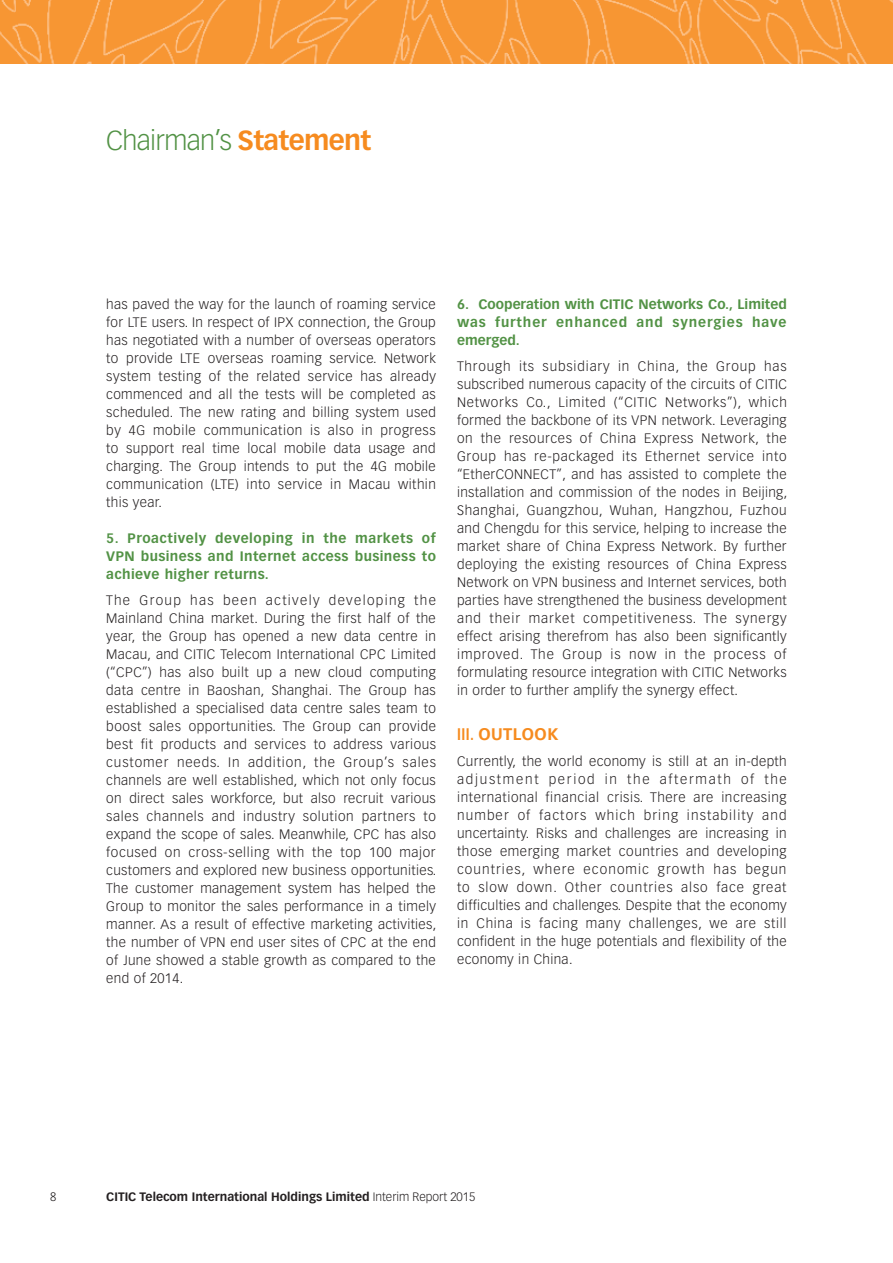
<style>
.page{position:relative;width:893px;height:1263px;background:#fff}
.page>*{position:absolute;margin:0;border:0;box-sizing:border-box;transform-origin:0 0}
.t1{font:300 27px "Vectora LT Std";letter-spacing:-.025em;color:#529245}
.t2{font:700 16.5px "Vectora LT Std";letter-spacing:.03em;color:#f68b1f;scale:.8 1}
.t3{font:300 13.5px/18px "Vectora LT Std";letter-spacing:.025em;color:#231f20;text-align:justify}
.t4{font:700 13.5px/18px "Vectora LT Std";letter-spacing:.03em;color:#529245;text-align:justify}
.t5{font:700 12px "Vectora LT Std";color:#231f20}
.t6{font:300 12px "Vectora LT Std";color:#231f20}
.s1{font-weight:700;color:#f68b1f}
.s2{font-weight:300}
</style>
<div class="page">
<img style="left:0;top:0;width:893px;height:64px">
<h1 class="t1" style="left:106px;top:125px;width:267px">Chairman’s <span class="s1">Statement</span></h1>
<p class="t3" style="left:106px;top:295px;width:331px">has paved the way for the launch of roaming service for LTE users. In respect of IPX connection, the Group has negotiated with a number of overseas operators to provide LTE overseas roaming service. Network system testing of the related service has already commenced and all the tests will be completed as scheduled. The new rating and billing system used by 4G mobile communication is also in progress to support real time local mobile data usage and charging. The Group intends to put the 4G mobile communication (LTE) into service in Macau within this year.</p>
<p class="t4" style="left:106px;top:529px;width:331px">5. Proactively developing in the markets of VPN business and Internet access business to achieve higher returns.</p>
<p class="t3" style="left:106px;top:592px;width:332px">The Group has been actively developing the Mainland China market. During the first half of the year, the Group has opened a new data centre in Macau, and CITIC Telecom International CPC Limited (“CPC”) has also built up a new cloud computing data centre in Baoshan, Shanghai. The Group has established a specialised data centre sales team to boost sales opportunities. The Group can provide best fit products and services to address various customer needs. In addition, the Group’s sales channels are well established, which not only focus on direct sales workforce, but also recruit various sales channels and industry solution partners to expand the scope of sales. Meanwhile, CPC has also focused on cross-selling with the top 100 major customers and explored new business opportunities.<br>The customer management system has helped the Group to monitor the sales performance in a timely manner. As a result of effective marketing activities, the number of VPN end user sites of CPC at the end of June showed a stable growth as compared to the end of 2014.</p>
<p class="t4" style="left:457px;top:295px;width:331px">6. Cooperation with CITIC Networks Co., Limited was further enhanced and synergies have emerged.</p>
<p class="t3" style="left:457px;top:358px;width:332px">Through its subsidiary in China, the Group has subscribed numerous capacity of the circuits of CITIC Networks Co., Limited (“CITIC Networks”), which formed the backbone of its VPN network. Leveraging on the resources of China Express Network, the Group has re-packaged its Ethernet service into “EtherCONNECT”, and has assisted to complete the installation and commission of the nodes in Beijing, Shanghai, Guangzhou, Wuhan, Hangzhou, Fuzhou and Chengdu for this service, helping to increase the market share of China Express Network. By further deploying the existing resources of China Express Network on VPN business and Internet services, both parties have strengthened the business development and their market competitiveness. The synergy effect arising therefrom has also been significantly improved. The Group is now in the process of formulating resource integration with CITIC Networks in order to further amplify the synergy effect.</p>
<p class="t2" style="left:457px;top:724px;width:128px">III. OUTLOOK</p>
<p class="t3" style="left:457px;top:753px;width:331px">Currently, the world economy is still at an in-depth adjustment period in the aftermath of the international financial crisis. There are increasing number of factors which bring instability and uncertainty. Risks and challenges are increasing in those emerging market countries and developing countries, where economic growth has begun to slow down. Other countries also face great difficulties and challenges. Despite that the economy in China is facing many challenges, we are still confident in the huge potentials and flexibility of the economy in China.</p>
<p class="t6" style="left:50px;top:1189px;width:8px">8</p>
<p class="t5" style="left:106px;top:1189px;width:371px">CITIC Telecom International Holdings Limited <span class="s2">Interim Report 2015</span></p>
</div>
